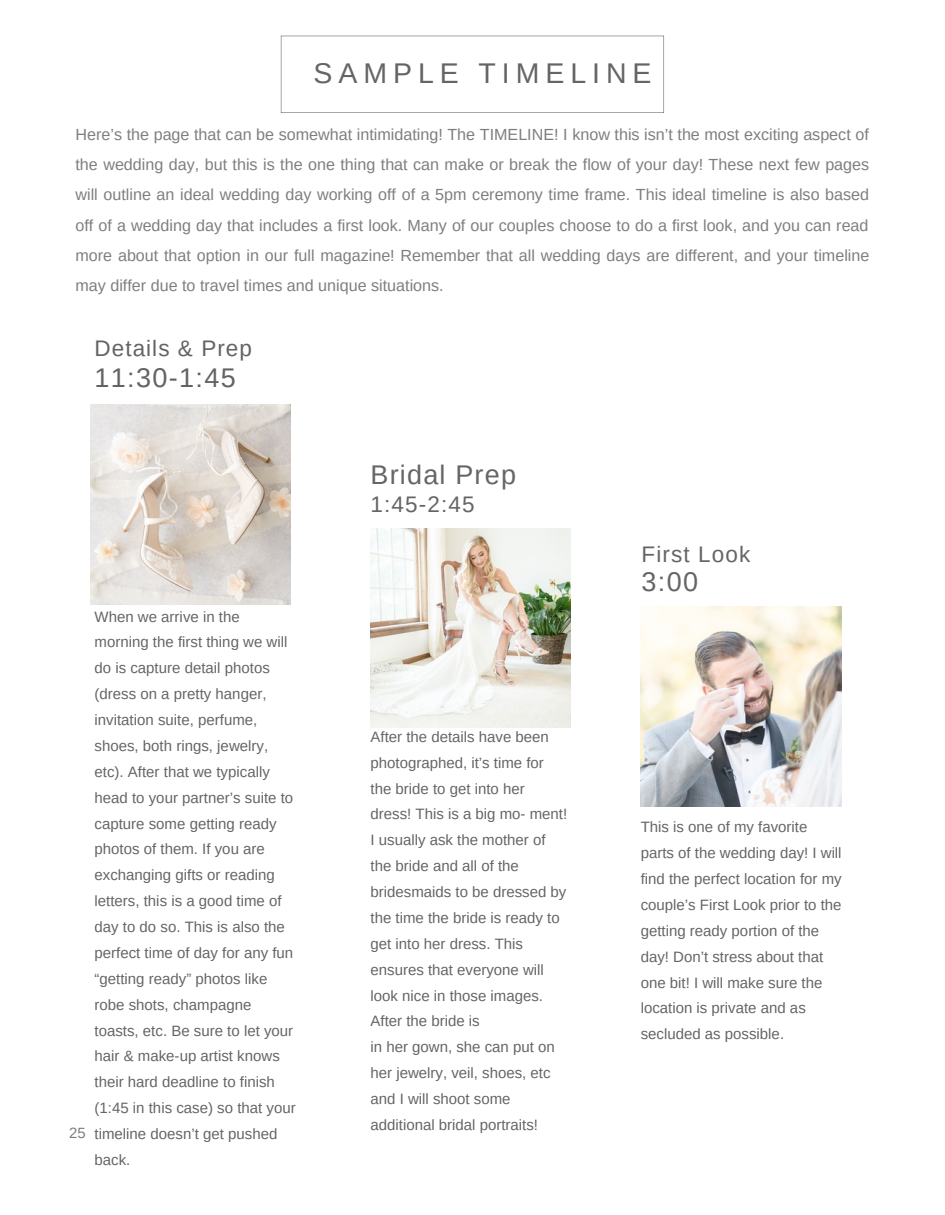
<style>
.page{position:relative;width:945px;height:1215px;background:#fff}
.page>*{position:absolute;margin:0;border:0;box-sizing:border-box;transform-origin:0 0}
.t1{font:28.5px "Arimo";letter-spacing:.21em;color:#646566}
.t2{font:27px "Arimo";letter-spacing:.045em;color:#646566}
.t3{font:27px "Arimo";color:#636363}
.t4{font:22.5px "Arimo";letter-spacing:.05em;color:#646566}
.t5{font:22.5px "Arimo";letter-spacing:.045em;color:#636363}
.t6{font:16.05px/30.3px "Arimo";color:#7f7e7e;text-align:justify}
.t7{font:15px/25.8px "Arimo";color:#646566}
.t8{font:14.85px "Arimo";color:#7f7e7e}
</style>
<div class="page">
<img style="left:90px;top:404px;width:201px;height:201px">
<img style="left:371px;top:529px;width:200px;height:199px">
<img style="left:641px;top:606px;width:200px;height:200px">
<svg style="left:281px;top:36px;width:383px;height:77px"></svg>
<p class="t1" style="left:314px;top:57px;width:339px">SAMPLE TIMELINE</p>
<p class="t6" style="left:76px;top:119px;width:795px">Here’s the page that can be somewhat intimidating! The TIMELINE! I know this isn’t the most exciting aspect of the wedding day, but this is the one thing that can make or break the flow of your day! These next few pages will outline an ideal wedding day working off of a 5pm ceremony time frame. This ideal timeline is also based off of a wedding day that includes a first look. Many of our couples choose to do a first look, and you can read more about that option in our full magazine! Remember that all wedding days are different, and your timeline may differ due to travel times and unique situations.</p>
<p class="t5" style="left:94px;top:335px;width:159px">Details &amp; Prep</p>
<p class="t3" style="left:94px;top:362px;width:143px">11:30-1:45</p>
<p class="t8" style="left:69px;top:1124px;width:18px">25</p>
<p class="t7" style="left:94px;top:603px;width:203px">When we arrive in the morning the first thing we will do is capture detail photos (dress on a pretty hanger, invitation suite, perfume, shoes, both rings, jewelry, etc). After that we typically head to your partner’s suite to capture some getting ready photos of them. If you are exchanging gifts or reading letters, this is a good time of day to do so. This is also the perfect time of day for any fun “getting ready” photos like robe shots, champagne toasts, etc. Be sure to let your hair &amp; make-up artist knows their hard deadline to finish (1:45 in this case) so that your timeline doesn’t get pushed back.</p>
<p class="t2" style="left:371px;top:459px;width:147px">Bridal Prep</p>
<p class="t4" style="left:371px;top:492px;width:106px">1:45-2:45</p>
<p class="t7" style="left:371px;top:724px;width:198px">After the details have been photographed, it’s time for the bride to get into her dress! This is a big mo- ment!<br>I usually ask the mother of the bride and all of the bridesmaids to be dressed by the time the bride is ready to get into her dress. This ensures that everyone will look nice in those images.<br>After the bride is</p>
<p class="t7" style="left:371px;top:1034px;width:186px">in her gown, she can put on her jewelry, veil, shoes, etc and I will shoot some additional bridal portraits!</p>
<p class="t4" style="left:642px;top:541px;width:110px">First Look</p>
<p class="t2" style="left:642px;top:566px;width:58px">3:00</p>
<p class="t7" style="left:641px;top:814px;width:202px">This is one of my favorite parts of the wedding day! I will find the perfect location for my couple’s First Look prior to the getting ready portion of the day! Don’t stress about that one bit! I will make sure the location is private and as secluded as possible.</p>
</div>
